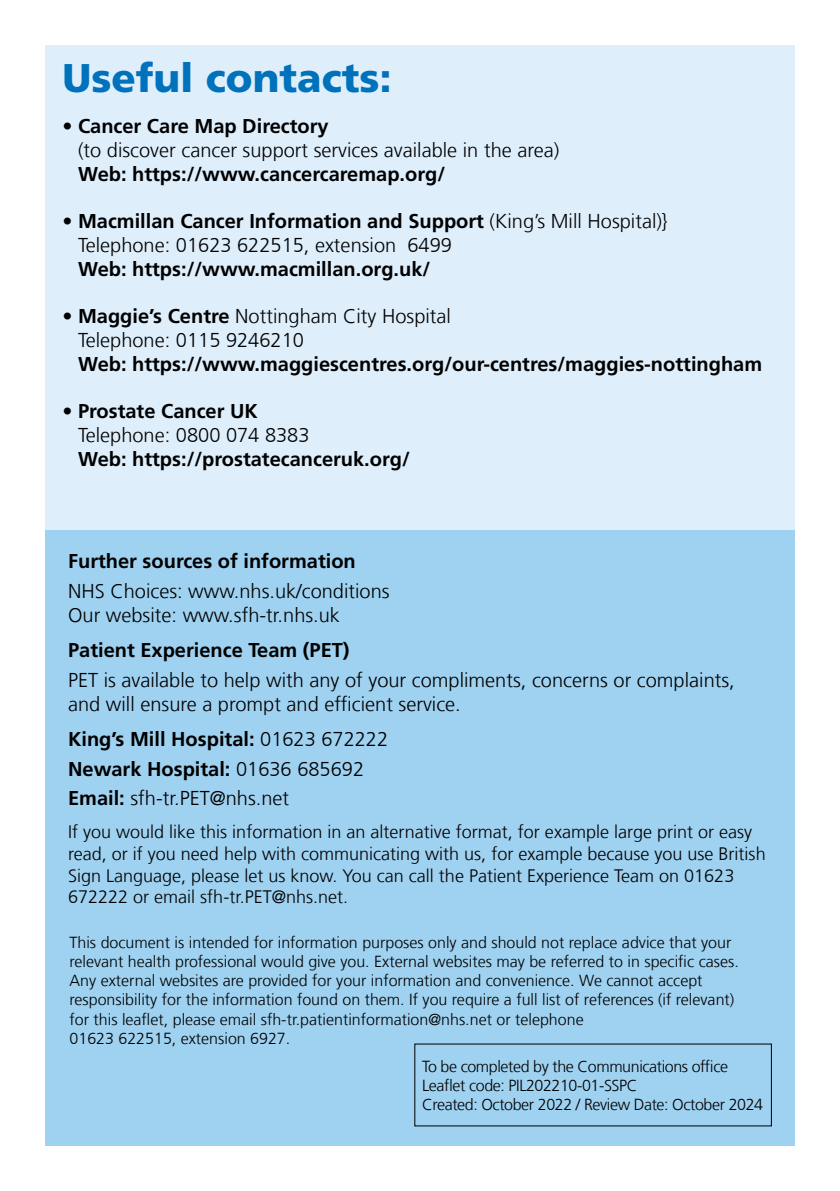
<style>
.page{position:relative;width:840px;height:1191px;background:#fff}
.page>*{position:absolute;margin:0;border:0;box-sizing:border-box;transform-origin:0 0}
.t1{font:900 40px "Frutiger LT Com";color:#0072bb}
.t2{font:300 20px/24px "Frutiger LT Com";color:#000}
.t3{font:700 20px/29.6px "Frutiger LT Com";color:#000}
.t4{font:300 18px/21.6px "Frutiger LT Com";color:#000}
.t5{font:300 16px/19.2px "Frutiger LT Com";color:#000}
.t6{font:300 16px/19.2px "Frutiger LT Com";letter-spacing:-.025em;color:#000}
.s1{font-weight:700}
.s2{font-weight:300}
</style>
<div class="page">
<div style="left:45px;top:45px;width:749px;height:495px;background:#deeefb"></div>
<div style="left:45px;top:530px;width:749px;height:615px;background:#9fd1f0"></div>
<h1 class="t1" style="left:62px;top:54px;width:330px">Useful contacts:</h1>
<p class="t3" style="left:62px;top:112px;width:267px">• Cancer Care Map Directory</p>
<p class="t2" style="left:78px;top:139px;width:482px">(to discover cancer support services available in the area)</p>
<p class="t3" style="left:78px;top:160px;width:368px">Web: https://www.cancercaremap.org/</p>
<p class="t2" style="left:78px;top:209px;width:590px;text-indent:-16px"><span class="s1">• Macmillan Cancer Information and Support</span> (King’s Mill Hospital)}<br>Telephone: 01623 622515, extension 6499</p>
<p class="t3" style="left:78px;top:254px;width:353px">Web: https://www.macmillan.org.uk/</p>
<p class="t2" style="left:78px;top:304px;width:374px;text-indent:-16px"><span class="s1">• Maggie’s Centre</span> Nottingham City Hospital<br>Telephone: 0115 9246210</p>
<p class="t3" style="left:78px;top:349px;width:685px">Web: https://www.maggiescentres.org/our-centres/maggies-nottingham</p>
<p class="t3" style="left:62px;top:396px;width:197px">• Prostate Cancer UK</p>
<p class="t2" style="left:78px;top:423px;width:233px">Telephone: 0800 074 8383</p>
<p class="t3" style="left:78px;top:444px;width:333px">Web: https://prostatecanceruk.org/</p>
<p class="t3" style="left:68px;top:546px;width:289px">Further sources of information</p>
<p class="t2" style="left:68px;top:579px;width:323px">NHS Choices: www.nhs.uk/conditions<br>Our website: www.sfh-tr.nhs.uk</p>
<p class="t3" style="left:68px;top:635px;width:283px">Patient Experience Team (PET)</p>
<p class="t2" style="left:68px;top:668px;width:667px">PET is available to help with any of your compliments, concerns or complaints, and will ensure a prompt and efficient service.</p>
<p class="t3" style="left:68px;top:724px;width:321px">King’s Mill Hospital: <span class="s2">01623 672222<br></span>Newark Hospital: <span class="s2">01636 685692<br></span>Email: <span class="s2">sfh-tr.PET@nhs.net</span></p>
<p class="t4" style="left:68px;top:821px;width:698px">If you would like this information in an alternative format, for example large print or easy read, or if you need help with communicating with us, for example because you use British Sign Language, please let us know. You can call the Patient Experience Team on 01623<br>672222 or email sfh-tr.PET@nhs.net.</p>
<p class="t5" style="left:69px;top:932px;width:670px">This document is intended for information purposes only and should not replace advice that your relevant health professional would give you. External websites may be referred to in specific cases.<br>Any external websites are provided for your information and convenience. We cannot accept responsibility for the information found on them. If you require a full list of references (if relevant) for this leaflet, please email sfh-tr.patientinformation@nhs.net or telephone<br>01623 622515, extension 6927.</p>
<p class="t6" style="left:422px;top:1056px;width:342px">To be completed by the Communications office<br>Leaflet code: PIL202210-01-SSPC<br>Created: October 2022 / Review Date: October 2024</p>
</div>
